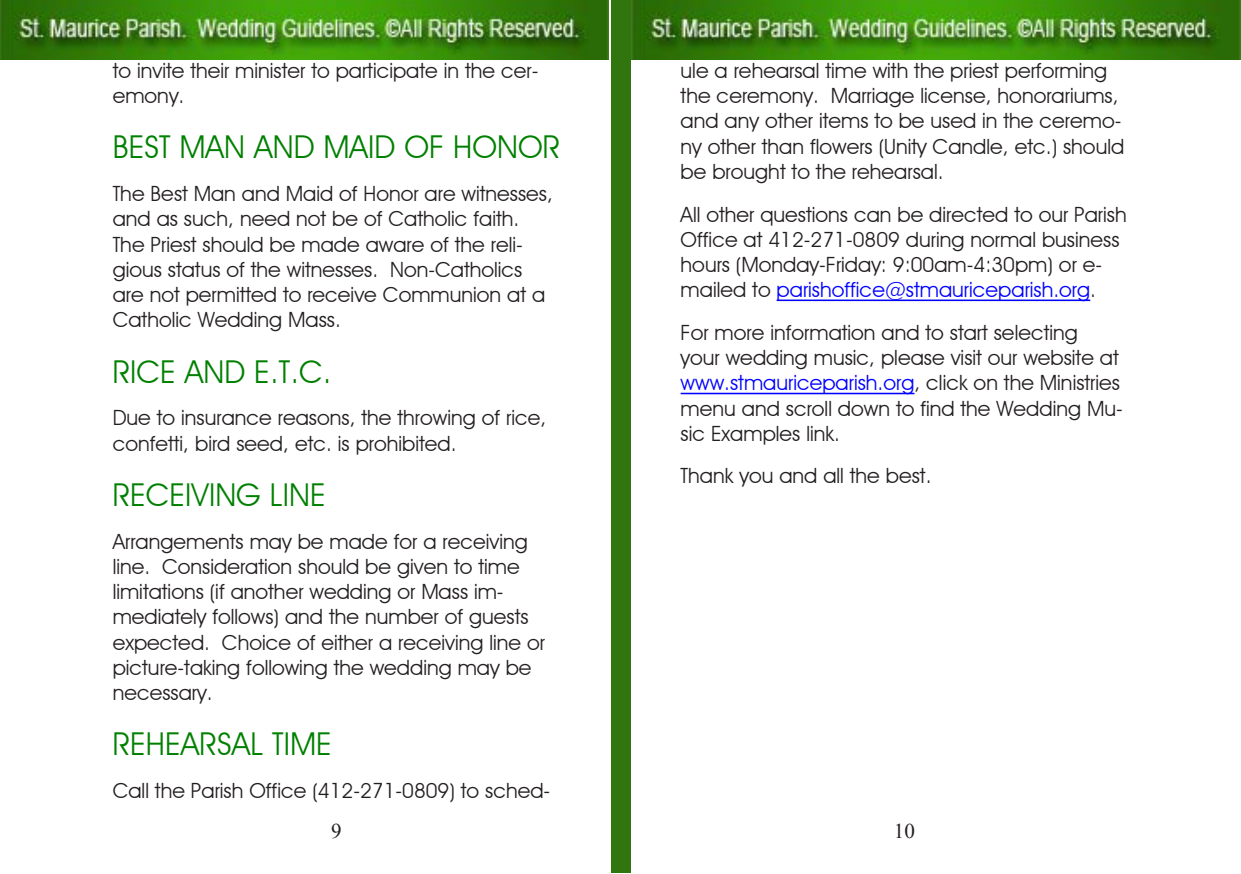
<style>
.page{position:relative;width:1241px;height:874px;background:#fff}
.page>*{position:absolute;margin:0;border:0;box-sizing:border-box;transform-origin:0 0}
.t1{font:31.5px "Advantage";color:#008000}
.t2{font:21px/25.2px "Advantage";color:#231f20}
.t3{font:21px "Times New Roman";color:#231f20}
.s1{color:#00f}
</style>
<div class="page">
<hr style="left:776px;top:299px;width:314px;height:2px;background:#00f">
<hr style="left:680px;top:392px;width:234px;height:2px;background:#00f">
<img style="left:631px;top:0;width:609px;height:60px">
<img style="left:0;top:0;width:608px;height:60px">
<div style="left:610px;top:1px;width:20px;height:871px;background:#30750e"></div>
<p class="t2" style="left:113px;top:58px;width:427px">to invite their minister to participate in the cer&shy;emony.</p>
<p class="t1" style="left:113px;top:128px;width:449px">BEST MAN AND MAID OF HONOR</p>
<p class="t2" style="left:113px;top:181px;width:442px">The Best Man and Maid of Honor are witnesses, and as such, need not be of Catholic faith.<br>The Priest should be made aware of the reli&shy;gious status of the witnesses. Non-Catholics are not permitted to receive Communion at a Catholic Wedding Mass.</p>
<p class="t1" style="left:113px;top:352px;width:220px">RICE AND E.T.C.</p>
<p class="t2" style="left:113px;top:405px;width:435px">Due to insurance reasons, the throwing of rice, confetti, bird seed, etc. is prohibited.</p>
<p class="t1" style="left:113px;top:475px;width:215px">RECEIVING LINE</p>
<p class="t2" style="left:113px;top:528px;width:434px">Arrangements may be made for a receiving line. Consideration should be given to time limitations (if another wedding or Mass im&shy;mediately follows) and the number of guests expected. Choice of either a receiving line or picture-taking following the wedding may be necessary.</p>
<p class="t1" style="left:113px;top:725px;width:220px">REHEARSAL TIME</p>
<p class="t2" style="left:113px;top:777px;width:439px">Call the Parish Office (412-271-0809) to sched-</p>
<p class="t2" style="left:680px;top:58px;width:445px">ule a rehearsal time with the priest performing the ceremony. Marriage license, honorariums, and any other items to be used in the ceremo&shy;ny other than flowers (Unity Candle, etc.) should be brought to the rehearsal.</p>
<p class="t2" style="left:680px;top:201px;width:447px">All other questions can be directed to our Parish Office at 412-271-0809 during normal business hours (Monday-Friday: 9:00am-4:30pm) or e&shy;mailed to <span class="s1">parishoffice@stmauriceparish.org</span>.</p>
<p class="t2" style="left:680px;top:319px;width:443px">For more information and to start selecting<br>your wedding music, please visit our website at <span class="s1">www.stmauriceparish.org</span>, click on the Ministries menu and scroll down to find the Wedding Mu&shy;sic Examples link.</p>
<p class="t2" style="left:680px;top:462px;width:252px">Thank you and all the best.</p>
<p class="t3" style="left:331px;top:816px;width:12px">9</p>
<p class="t3" style="left:893px;top:816px;width:22px">10</p>
</div>
